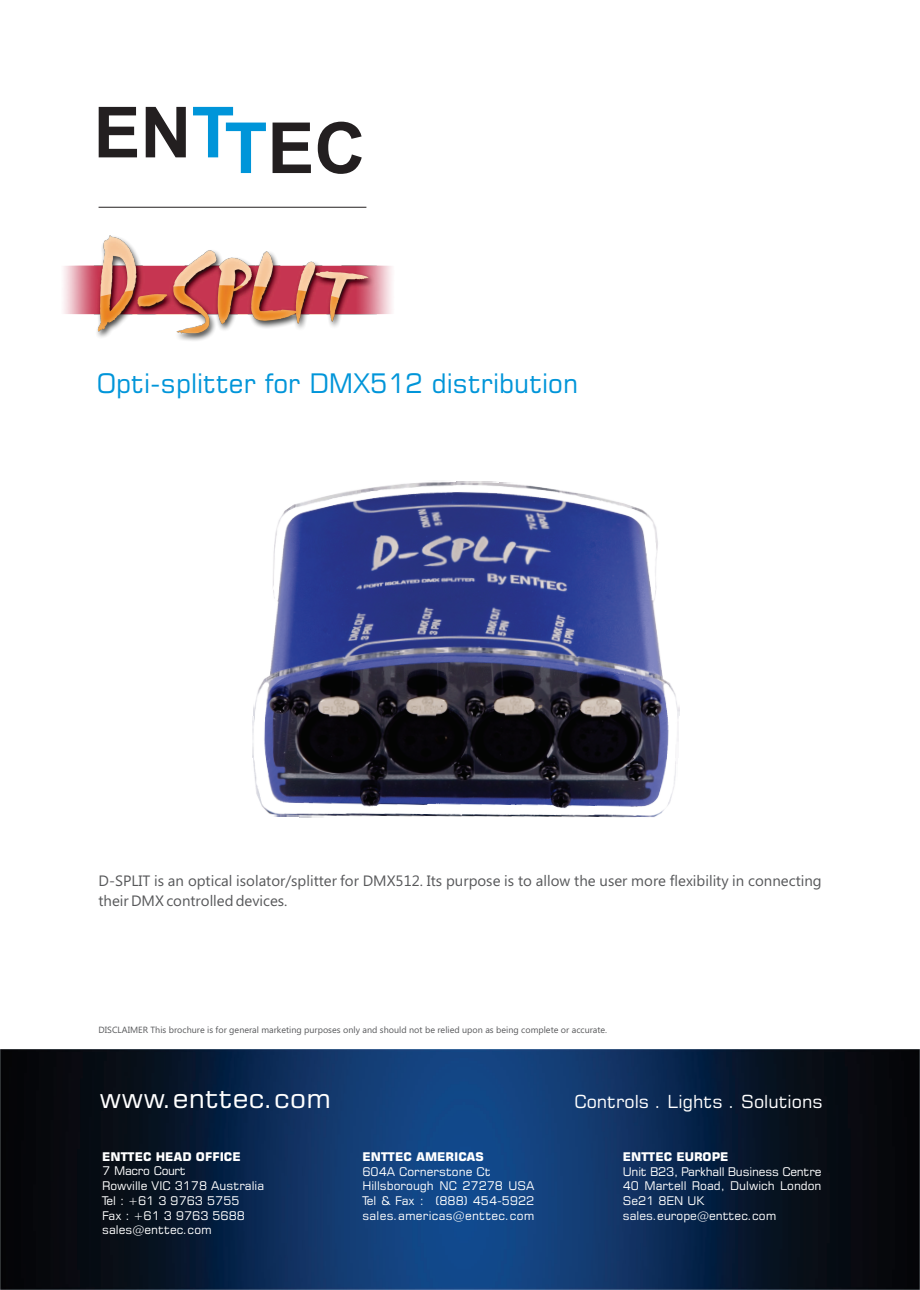
<style>
.page{position:relative;width:920px;height:1290px;background:#fff}
.page>*{position:absolute;margin:0;border:0;box-sizing:border-box;transform-origin:0 0}
.t1{font:700 70.5px "Arial";color:#231f20}
.t2{font:27px "Square 721 BT";color:#0095d9}
.t3{font:27px "Square 721 BT";color:#fff;scale:1.04 1}
.t4{font:18px "Square 721 BT";color:#fff}
.t5{font:15px/20px "Ebrima";color:#57585a}
.t6{font:12px/14.7px "Square 721 BT";color:#fff}
.t7{font:700 12px "Square 721 BT";color:#fff}
.t8{font:9px "Ebrima";color:#57585a}
.s1{color:#0095d9}
</style>
<div class="page">
<img style="left:252px;top:481px;width:428px;height:337px">
<img style="left:63px;top:235px;width:329px;height:106px">
<hr style="left:99px;top:207px;width:267px;height:1px;background:#231f20">
<img style="left:1px;top:1049px;width:919px;height:240px">
<h1 class="t1" style="left:94px;top:114px;width:273px">EN<span class="s1">TT</span>EC</h1>
<h2 class="t2" style="left:97px;top:373px;width:483px">Opti-splitter for DMX512 distribution</h2>
<p class="t5" style="left:99px;top:872px;width:725px">D-SPLIT is an optical isolator/splitter for DMX512. Its purpose is to allow the user more flexibility in connecting their DMX controlled devices.</p>
<p class="t8" style="left:99px;top:1026px;width:510px">DISCLAIMER This brochure is for general marketing purposes only and should not be relied upon as being complete or accurate.</p>
<h2 class="t3" style="left:100px;top:1087px;width:224px">www.enttec.com</h2>
<h3 class="t4" style="left:574px;top:1094px;width:250px">Controls . Lights . Solutions</h3>
<p class="t7" style="left:102px;top:1151px;width:140px">ENTTEC HEAD OFFICE</p>
<p class="t6" style="left:102px;top:1165px;width:164px">7 Macro Court<br>Rowville VIC 3178 Australia<br>Tel : +61 3 9763 5755<br>Fax : +61 3 9763 5688 sales@enttec.com</p>
<p class="t7" style="left:362px;top:1152px;width:123px">ENTTEC AMERICAS</p>
<p class="t6" style="left:362px;top:1165px;width:173px">604A Cornerstone Ct<br>Hillsborough NC 27278 USA<br>Tel &amp; Fax : (888) 454-5922 sales.americas@enttec.com</p>
<p class="t7" style="left:623px;top:1152px;width:107px">ENTTEC EUROPE</p>
<p class="t6" style="left:623px;top:1165px;width:200px">Unit B23, Parkhall Business Centre<br>40 Martell Road, Dulwich London<br>Se21 8EN UK sales.europe@enttec.com</p>
</div>
